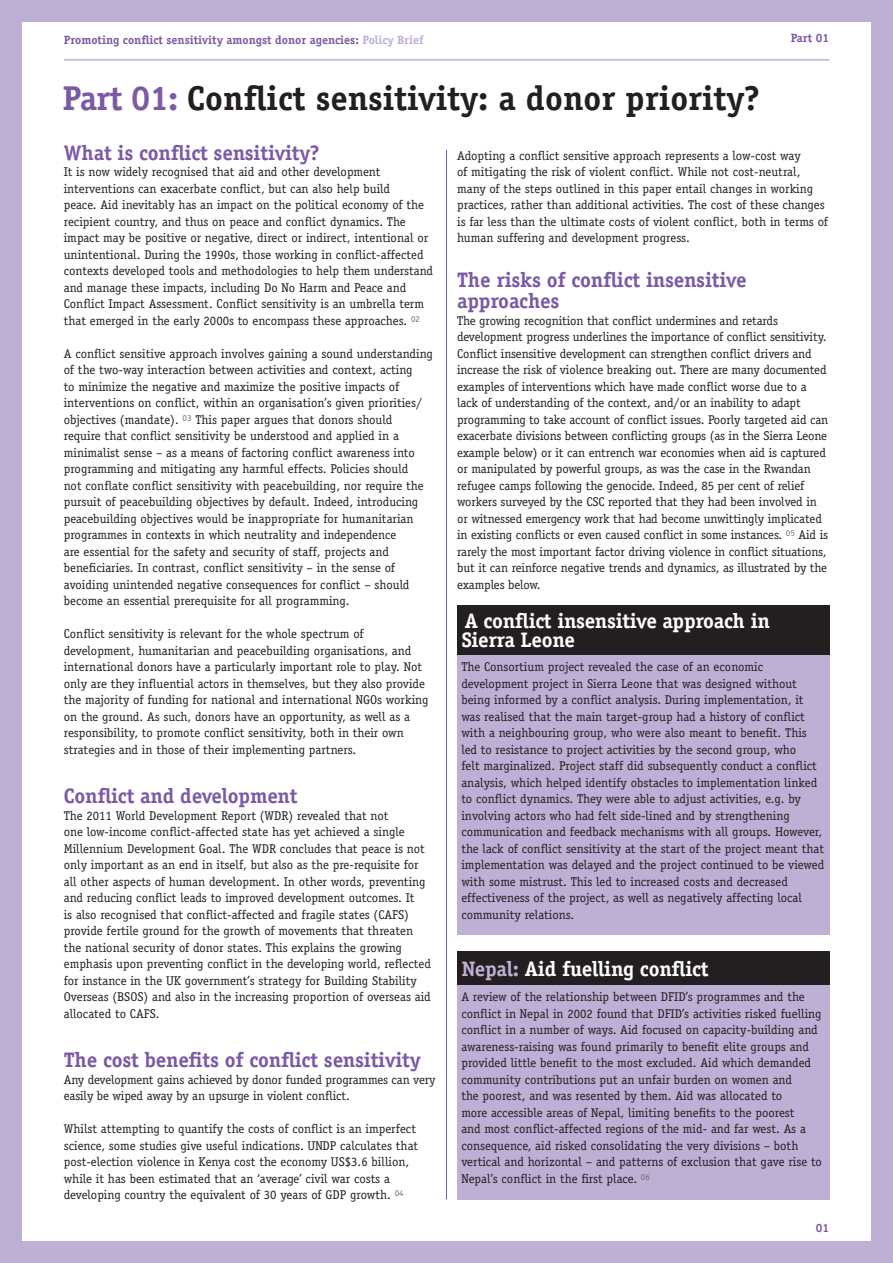
<style>
.page{position:relative;width:893px;height:1263px;background:#fff}
.page>*{position:absolute;margin:0;border:0;box-sizing:border-box;transform-origin:0 0}
.t1{font:700 34.5px "Officina Serif";color:#231f20}
.t2{font:700 21px/21px "Officina Serif";letter-spacing:-.01em;color:#7b5aa5}
.t3{font:700 21px/19.5px "Officina Serif";letter-spacing:-.015em;color:#fff}
.t4{font:12.75px/16.5px "Officina Serif";color:#231f20}
.t5{font:700 12px "Officina Serif";color:#7b5aa5}
.s1{color:#beafd4}
.s2{color:#7b5aa5}
</style>
<div class="page">
<div style="left:0;top:0;width:21px;height:1263px;background:#beafd4"></div>
<div style="left:872px;top:0;width:21px;height:1263px;background:#beafd4"></div>
<div style="left:0;top:0;width:893px;height:21px;background:#beafd4"></div>
<div style="left:0;top:1242px;width:893px;height:21px;background:#beafd4"></div>
<hr style="left:64px;top:59px;width:765px;height:2px;background:#beafd4">
<div style="left:457px;top:613px;width:372px;height:322px;background:#beafd4"></div>
<div style="left:457px;top:960px;width:372px;height:239px;background:#beafd4"></div>
<div style="left:457px;top:605px;width:372px;height:49px;background:#231f20"></div>
<div style="left:457px;top:952px;width:372px;height:33px;background:#231f20"></div>
<hr style="left:446px;top:150px;width:1px;height:1049px;background:#7b5aa5">
<p class="t5" style="left:64px;top:33px;width:362px">Promoting conflict sensitivity amongst donor agencies: <span class="s1">Policy Brief</span></p>
<p class="t5" style="left:791px;top:30px;width:40px">Part 01</p>
<p class="t1" style="left:63px;top:77px;width:699px"><span class="s2">Part 01:</span> Conflict sensitivity: a donor priority?</p>
<p class="t2" style="left:64px;top:142px;width:257px">What is conflict sensitivity?</p>
<p class="t4" style="left:64px;top:164px;width:371px">It is now widely recognised that aid and other development interventions can exacerbate conflict, but can also help build<br>peace. Aid inevitably has an impact on the political economy of the recipient country, and thus on peace and conflict dynamics. The impact may be positive or negative, direct or indirect, intentional or unintentional. During the 1990s, those working in conflict-affected contexts developed tools and methodologies to help them understand and manage these impacts, including Do No Harm and Peace and Conflict Impact Assessment. Conflict sensitivity is an umbrella term that emerged in the early 2000s to encompass these approaches. <sup>02</sup></p>
<p class="t4" style="left:64px;top:345px;width:371px">A conflict sensitive approach involves gaining a sound understanding of the two-way interaction between activities and context, acting<br>to minimize the negative and maximize the positive impacts of interventions on conflict, within an organisation’s given priorities/ objectives (mandate). <sup>03</sup> This paper argues that donors should<br>require that conflict sensitivity be understood and applied in a minimalist sense – as a means of factoring conflict awareness into programming and mitigating any harmful effects. Policies should<br>not conflate conflict sensitivity with peacebuilding, nor require the pursuit of peacebuilding objectives by default. Indeed, introducing peacebuilding objectives would be inappropriate for humanitarian programmes in contexts in which neutrality and independence<br>are essential for the safety and security of staff, projects and beneficiaries. In contrast, conflict sensitivity – in the sense of avoiding unintended negative consequences for conflict – should become an essential prerequisite for all programming.</p>
<p class="t4" style="left:64px;top:626px;width:366px">Conflict sensitivity is relevant for the whole spectrum of development, humanitarian and peacebuilding organisations, and international donors have a particularly important role to play. Not only are they influential actors in themselves, but they also provide the majority of funding for national and international NGOs working on the ground. As such, donors have an opportunity, as well as a responsibility, to promote conflict sensitivity, both in their own strategies and in those of their implementing partners.</p>
<p class="t2" style="left:64px;top:785px;width:235px">Conflict and development</p>
<p class="t4" style="left:64px;top:807px;width:369px">The 2011 World Development Report (WDR) revealed that not<br>one low-income conflict-affected state has yet achieved a single Millennium Development Goal. The WDR concludes that peace is not only important as an end in itself, but also as the pre-requisite for all other aspects of human development. In other words, preventing and reducing conflict leads to improved development outcomes. It<br>is also recognised that conflict-affected and fragile states (CAFS) provide fertile ground for the growth of movements that threaten the national security of donor states. This explains the growing emphasis upon preventing conflict in the developing world, reflected for instance in the UK government’s strategy for Building Stability Overseas (BSOS) and also in the increasing proportion of overseas aid allocated to CAFS.</p>
<p class="t2" style="left:64px;top:1049px;width:358px">The cost benefits of conflict sensitivity</p>
<p class="t4" style="left:64px;top:1071px;width:373px">Any development gains achieved by donor funded programmes can very easily be wiped away by an upsurge in violent conflict.</p>
<p class="t4" style="left:64px;top:1121px;width:356px">Whilst attempting to quantify the costs of conflict is an imperfect science, some studies give useful indications. UNDP calculates that post-election violence in Kenya cost the economy US$3.6 billion, while it has been estimated that an ‘average’ civil war costs a developing country the equivalent of 30 years of GDP growth. <sup>04</sup></p>
<p class="t4" style="left:457px;top:147px;width:372px">Adopting a conflict sensitive approach represents a low-cost way<br>of mitigating the risk of violent conflict. While not cost-neutral, many of the steps outlined in this paper entail changes in working practices, rather than additional activities. The cost of these changes is far less than the ultimate costs of violent conflict, both in terms of human suffering and development progress.</p>
<p class="t2" style="left:457px;top:269px;width:291px">The risks of conflict insensitive approaches</p>
<p class="t4" style="left:457px;top:312px;width:373px">The growing recognition that conflict undermines and retards development progress underlines the importance of conflict sensitivity.<br>Conflict insensitive development can strengthen conflict drivers and increase the risk of violence breaking out. There are many documented examples of interventions which have made conflict worse due to a lack of understanding of the context, and/or an inability to adapt programming to take account of conflict issues. Poorly targeted aid can exacerbate divisions between conflicting groups (as in the Sierra Leone example below) or it can entrench war economies when aid is captured or manipulated by powerful groups, as was the case in the Rwandan refugee camps following the genocide. Indeed, 85 per cent of relief workers surveyed by the CSC reported that they had been involved in or witnessed emergency work that had become unwittingly implicated in existing conflicts or even caused conflict in some instances. <sup>05</sup> Aid is rarely the most important factor driving violence in conflict situations, but it can reinforce negative trends and dynamics, as illustrated by the examples below.</p>
<p class="t3" style="left:461px;top:610px;width:310px">A conflict insensitive approach in<br>Sierra Leone</p>
<p class="t4" style="left:461px;top:659px;width:365px">The Consortium project revealed the case of an economic development project in Sierra Leone that was designed without being informed by a conflict analysis. During implementation, it was realised that the main target-group had a history of conflict with a neighbouring group, who were also meant to benefit. This led to resistance to project activities by the second group, who<br>felt marginalized. Project staff did subsequently conduct a conflict analysis, which helped identify obstacles to implementation linked to conflict dynamics. They were able to adjust activities, e.g. by involving actors who had felt side-lined and by strengthening communication and feedback mechanisms with all groups. However, the lack of conflict sensitivity at the start of the project meant that implementation was delayed and the project continued to be viewed with some mistrust. This led to increased costs and decreased effectiveness of the project, as well as negatively affecting local community relations.</p>
<p class="t3" style="left:461px;top:958px;width:249px"><span class="s1">Nepal:</span> Aid fuelling conflict</p>
<p class="t4" style="left:461px;top:989px;width:362px">A review of the relationship between DFID’s programmes and the conflict in Nepal in 2002 found that DFID’s activities risked fuelling conflict in a number of ways. Aid focused on capacity-building and awareness-raising was found primarily to benefit elite groups and provided little benefit to the most excluded. Aid which demanded community contributions put an unfair burden on women and<br>the poorest, and was resented by them. Aid was allocated to<br>more accessible areas of Nepal, limiting benefits to the poorest<br>and most conflict-affected regions of the mid- and far west. As a consequence, aid risked consolidating the very divisions – both vertical and horizontal – and patterns of exclusion that gave rise to Nepal’s conflict in the first place. <sup>06</sup></p>
<p class="t5" style="left:816px;top:1221px;width:15px">01</p>
</div>
